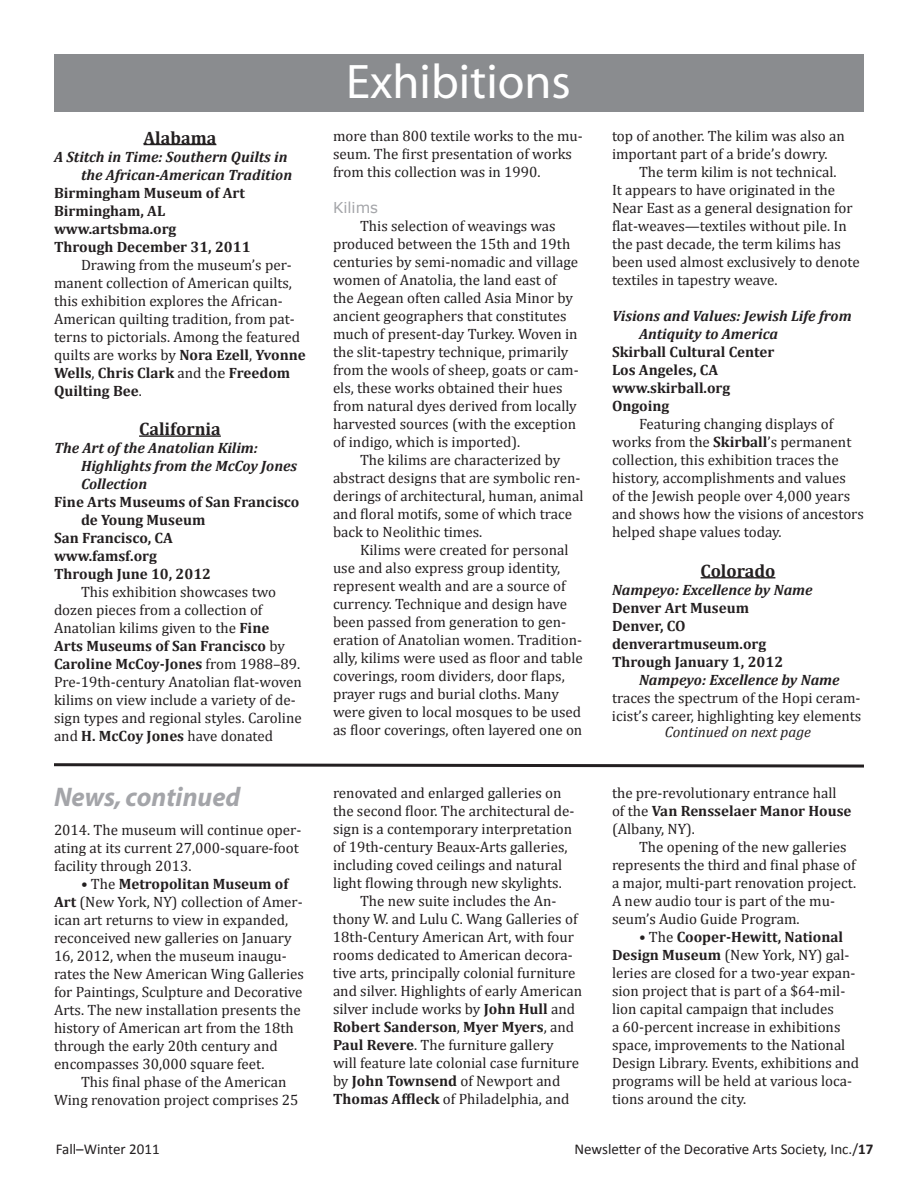
<style>
.page{position:relative;width:918px;height:1188px;background:#fff}
.page>*{position:absolute;margin:0;border:0;box-sizing:border-box;transform-origin:0 0}
.Dept_Head{font:48.75px "Myriad";color:#fff}
.Body_text{font:italic 700 27px "Myriad";color:#a4a5a9}
.State_Name{font:700 18px "Cambria";color:#231f20}
.Body_text-2{font:15px/18px "Cambria";color:#231f20}
.Body_text-3{font:700 15px "Cambria";color:#231f20}
.Body_text-4{font:italic 700 15px "Cambria";color:#231f20}
.t1{font:15px "Calibri";color:#231f20}
.Body_text-5{font:italic 15px "Cambria";color:#231f20}
.Body_text-6{font:15px "Verdana";color:#a4a5a9}
.s1{font-weight:700}
.s2{font-weight:700;font-style:italic}
</style>
<div class="page">
<svg style="left:54px;top:763px;width:810px;height:5px"></svg>
<div style="left:54px;top:54px;width:810px;height:58px;background:#8a8c8f"></div>
<hr style="left:144px;top:144px;width:72px;height:1px;background:#231f20">
<hr style="left:139px;top:435px;width:82px;height:2px;background:#231f20">
<hr style="left:701px;top:577px;width:74px;height:1px;background:#231f20">
<p class="State_Name" style="left:144px;top:127px;width:74px">Alabama</p>
<p class="Body_text-4" style="left:54px;top:147px;width:235px">A Stitch in Time: Southern Quilts in</p>
<p class="Body_text-4" style="left:81px;top:165px;width:213px">the African-American Tradition</p>
<p class="Body_text-3" style="left:54px;top:183px;width:192px">Birmingham Museum of Art</p>
<p class="Body_text-3" style="left:54px;top:201px;width:113px">Birmingham, AL</p>
<p class="Body_text-3" style="left:54px;top:219px;width:124px">www.artsbma.org</p>
<p class="Body_text-3" style="left:54px;top:237px;width:198px">Through December 31, 2011</p>
<p class="Body_text-2" style="left:54px;top:255px;width:253px;text-indent:27px">Drawing from the museum’s per&shy;manent collection of American quilts, this exhibition explores the African-American quilting tradition, from pat&shy;terns to pictorials. Among the featured quilts are works by <span class="s1">Nora Ezell</span>, <span class="s1">Yvonne Wells</span>, <span class="s1">Chris Clark</span> and the <span class="s1">Freedom Quilting Bee</span>.</p>
<p class="State_Name" style="left:139px;top:418px;width:83px">California</p>
<p class="Body_text-4" style="left:54px;top:439px;width:206px">The Art of the Anatolian Kilim:</p>
<p class="Body_text-4" style="left:81px;top:457px;width:218px">Highlights from the McCoy Jones</p>
<p class="Body_text-4" style="left:81px;top:475px;width:68px">Collection</p>
<p class="Body_text-3" style="left:54px;top:493px;width:247px">Fine Arts Museums of San Francisco</p>
<p class="Body_text-3" style="left:81px;top:511px;width:128px">de Young Museum  </p>
<p class="Body_text-3" style="left:54px;top:529px;width:121px">San Francisco, CA</p>
<p class="Body_text-3" style="left:54px;top:547px;width:104px">www.famsf.org</p>
<p class="Body_text-3" style="left:54px;top:565px;width:159px">Through June 10, 2012</p>
<p class="Body_text-2" style="left:54px;top:583px;width:249px;text-indent:27px">This exhibition showcases two dozen pieces from a collection of Anatolian kilims given to the <span class="s1">Fine Arts Museums of San Francisco</span> by <span class="s1">Caroline McCoy-Jones</span> from 1988–89.<br>Pre-19th-century Anatolian flat-woven kilims on view include a variety of de&shy;sign types and regional styles. Caroline and <span class="s1">H. McCoy Jones</span> have donated</p>
<p class="Body_text" style="left:54px;top:783px;width:188px">News, continued</p>
<p class="Body_text-2" style="left:54px;top:821px;width:249px">2014. The museum will continue oper&shy;ating at its current 27,000-square-foot facility through 2013.</p>
<p class="Body_text-2" style="left:54px;top:875px;width:251px;text-indent:27px">• The <span class="s1">Metropolitan Museum of Art</span> (New York, NY) collection of Amer&shy;ican art returns to view in expanded, reconceived new galleries on January 16, 2012, when the museum inaugu&shy;rates the New American Wing Galleries for Paintings, Sculpture and Decorative Arts. The new installation presents the history of American art from the 18th through the early 20th century and encompasses 30,000 square feet.</p>
<p class="Body_text-2" style="left:54px;top:1073px;width:246px;text-indent:27px">This final phase of the American<br>Wing renovation project comprises 25</p>
<p class="Dept_Head" style="left:346px;top:57px;width:226px">Exhibitions</p>
<p class="Body_text-2" style="left:333px;top:127px;width:251px">more than 800 textile works to the mu&shy;seum. The first presentation of works from this collection was in 1990.</p>
<p class="Body_text-6" style="left:333px;top:198px;width:47px">Kilims</p>
<p class="Body_text-2" style="left:333px;top:217px;width:247px;text-indent:27px">This selection of weavings was produced between the 15th and 19th centuries by semi-nomadic and village women of Anatolia, the land east of the Aegean often called Asia Minor by ancient geographers that constitutes much of present-day Turkey. Woven in the slit-tapestry technique, primarily from the wools of sheep, goats or cam&shy;els, these works obtained their hues from natural dyes derived from locally harvested sources (with the exception of indigo, which is imported).</p>
<p class="Body_text-2" style="left:333px;top:451px;width:252px;text-indent:27px">The kilims are characterized by abstract designs that are symbolic ren&shy;derings of architectural, human, animal and floral motifs, some of which trace back to Neolithic times.</p>
<p class="Body_text-2" style="left:333px;top:541px;width:251px;text-indent:27px">Kilims were created for personal use and also express group identity, represent wealth and are a source of currency. Technique and design have been passed from generation to gen&shy;eration of Anatolian women. Tradition&shy;ally, kilims were used as floor and table coverings, room dividers, door flaps, prayer rugs and burial cloths. Many were given to local mosques to be used as floor coverings, often layered one on</p>
<p class="Body_text-2" style="left:333px;top:784px;width:243px">renovated and enlarged galleries on the second floor. The architectural de&shy;sign is a contemporary interpretation of 19th-century Beaux-Arts galleries, including coved ceilings and natural light flowing through new skylights.</p>
<p class="Body_text-2" style="left:333px;top:892px;width:251px;text-indent:27px">The new suite includes the An&shy;thony W. and Lulu C. Wang Galleries of 18th-Century American Art, with four rooms dedicated to American decora&shy;tive arts, principally colonial furniture and silver. Highlights of early American silver include works by <span class="s1">John Hull</span> and <span class="s1">Robert Sanderson</span>, <span class="s1">Myer Myers</span>, and <span class="s1">Paul Revere</span>. The furniture gallery<br>will feature late colonial case furniture by <span class="s1">John Townsend</span> of Newport and <span class="s1">Thomas Affleck</span> of Philadelphia, and</p>
<p class="Body_text-2" style="left:612px;top:127px;width:234px">top of another. The kilim was also an important part of a bride’s dowry.</p>
<p class="Body_text-2" style="left:612px;top:163px;width:249px;text-indent:27px">The term kilim is not technical.<br>It appears to have originated in the Near East as a general designation for flat-weaves—textiles without pile. In the past decade, the term kilims has been used almost exclusively to denote textiles in tapestry weave.</p>
<p class="Body_text-4" style="left:612px;top:307px;width:241px">Visions and Values: Jewish Life from</p>
<p class="Body_text-4" style="left:639px;top:325px;width:141px">Antiquity to America</p>
<p class="Body_text-3" style="left:612px;top:343px;width:164px">Skirball Cultural Center</p>
<p class="Body_text-3" style="left:612px;top:361px;width:108px">Los Angeles, CA</p>
<p class="Body_text-3" style="left:612px;top:379px;width:120px">www.skirball.org</p>
<p class="Body_text-3" style="left:612px;top:397px;width:59px">Ongoing</p>
<p class="Body_text-2" style="left:612px;top:415px;width:253px;text-indent:27px">Featuring changing displays of works from the <span class="s1">Skirball</span>’s permanent collection, this exhibition traces the history, accomplishments and values<br>of the Jewish people over 4,000 years and shows how the visions of ancestors helped shape values today.</p>
<p class="State_Name" style="left:701px;top:560px;width:76px">Colorado</p>
<p class="Body_text-4" style="left:612px;top:581px;width:202px">Nampeyo: Excellence by Name</p>
<p class="Body_text-3" style="left:612px;top:599px;width:139px">Denver Art Museum</p>
<p class="Body_text-3" style="left:612px;top:617px;width:75px">Denver, CO</p>
<p class="Body_text-3" style="left:612px;top:635px;width:156px">denverartmuseum.org</p>
<p class="Body_text-3" style="left:612px;top:653px;width:173px">Through January 1, 2012</p>
<p class="Body_text-2" style="left:612px;top:671px;width:251px;text-align:center"><span class="s2">Nampeyo: Excellence by Name<br></span>traces the spectrum of the Hopi ceram&shy;icist’s career, highlighting key elements</p>
<p class="Body_text-5" style="left:665px;top:723px;width:148px">Continued on next page</p>
<p class="Body_text-2" style="left:612px;top:784px;width:241px">the pre-revolutionary entrance hall of the <span class="s1">Van Rensselaer Manor House </span>(Albany, NY).</p>
<p class="Body_text-2" style="left:612px;top:838px;width:246px;text-indent:27px">The opening of the new galleries represents the third and final phase of a major, multi-part renovation project.<br>A new audio tour is part of the mu&shy;seum’s Audio Guide Program.</p>
<p class="Body_text-2" style="left:612px;top:928px;width:249px;text-indent:27px">• The <span class="s1">Cooper-Hewitt, National Design Museum</span> (New York, NY) gal&shy;leries are closed for a two-year expan&shy;sion project that is part of a $64-mil&shy;lion capital campaign that includes<br>a 60-percent increase in exhibitions space, improvements to the National Design Library. Events, exhibitions and programs will be held at various loca&shy;tions around the city.</p>
<p class="t1" style="left:56px;top:1139px;width:105px">Fall–Winter 2011</p>
<p class="t1" style="left:574px;top:1139px;width:300px">Newsletter of the Decorative Arts Society, Inc./<span class="s1">17</span></p>
</div>
